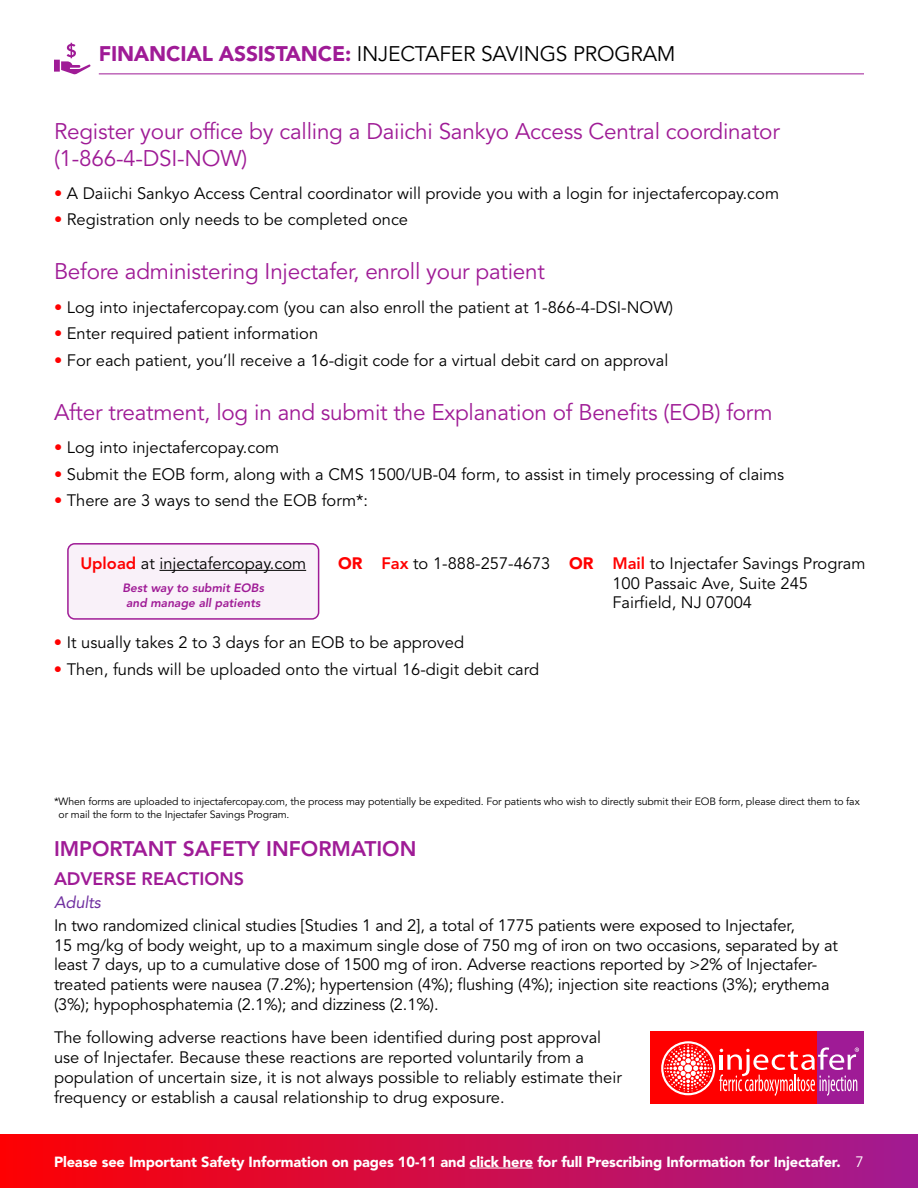
<style>
.page{position:relative;width:918px;height:1188px;background:#fff}
.page>*{position:absolute;margin:0;border:0;box-sizing:border-box;transform-origin:0 0}
.t1{font:22.5px/27px "Avenir LT Std";letter-spacing:-.01em;color:#9f1b96}
.t2{font:21px "Avenir LT Std";letter-spacing:-.01em;color:#000}
.t3{font:800 21px "Avenir LT Std";color:#9f1b96}
.t4{font:800 18px "Avenir LT Std";color:#9f1b96}
.t5{font:16.5px/19.8px "Avenir LT Std";color:#000}
.t6{font:italic 16.5px "Avenir LT Std";letter-spacing:-.01em;color:#7030a0}
.t7{font:900 16.5px "Avenir LT Std";color:#f00}
.t8{font:900 14.7px "Avenir LT Std";letter-spacing:-.01em;color:#fff}
.t9{font:italic 800 12px/14.4px "Avenir LT Std";color:#9f1b96}
.t10{font:10.5px/12.6px "Avenir LT Std";letter-spacing:-.01em;color:#000}
.s1{font-weight:900;color:#9f1b96}
.s2{color:#f00}
.s3{font-weight:900;color:#f00}
.s4{font-weight:800;color:#f00}
.s5{font-weight:400;font-size:15px}
</style>
<div class="page">
<div style="left:68px;top:544px;width:251px;height:75px;background:#f9f1f9;border-radius:7px"></div>
<div style="left:67px;top:543px;width:252px;height:77px;border:2px solid #9f1b96;border-radius:7px"></div>
<svg style="left:54px;top:43px;width:37px;height:31px"></svg>
<div style="left:0;top:1134px;width:918px;height:54px;background:linear-gradient(to right,#fe0002,#a11a93)"></div>
<div style="left:651px;top:1032px;width:168px;height:72px;background:#f00"></div>
<div style="left:818px;top:1032px;width:46px;height:72px;background:#9f1b96"></div>
<svg style="left:661px;top:1041px;width:198px;height:55px"></svg>
<hr style="left:470px;top:1168px;width:63px;height:1px;background:#fff">
<hr style="left:99px;top:74px;width:765px;height:1px;background:#9f1b96">
<hr style="left:159px;top:570px;width:147px;height:1px;background:#000">
<p class="t2" style="left:99px;top:41px;width:578px"><span class="s1">FINANCIAL ASSISTANCE:</span> INJECTAFER SAVINGS PROGRAM</p>
<h1 class="t1" style="left:54px;top:118px;width:727px">Register your office by calling a Daiichi Sankyo Access Central coordinator (1-866-4-DSI-NOW)</h1>
<p class="t5" style="left:54px;top:184px;width:727px"><span class="s2">•</span> A Daiichi Sankyo Access Central coordinator will provide you with a login for injectafercopay.com</p>
<p class="t5" style="left:54px;top:210px;width:356px"><span class="s2">•</span> Registration only needs to be completed once</p>
<h1 class="t1" style="left:54px;top:259px;width:493px">Before administering Injectafer, enroll your patient</h1>
<p class="t5" style="left:54px;top:298px;width:621px"><span class="s2">•</span> Log into injectafercopay.com (you can also enroll the patient at 1-866-4-DSI-NOW)</p>
<p class="t5" style="left:54px;top:324px;width:266px"><span class="s2">•</span> Enter required patient information</p>
<p class="t5" style="left:54px;top:351px;width:616px"><span class="s2">•</span> For each patient, you’ll receive a 16-digit code for a virtual debit card on approval</p>
<h1 class="t1" style="left:54px;top:399px;width:720px">After treatment, log in and submit the Explanation of Benefits (EOB) form</h1>
<p class="t5" style="left:54px;top:438px;width:227px"><span class="s2">•</span> Log into injectafercopay.com</p>
<p class="t5" style="left:54px;top:464px;width:732px"><span class="s2">•</span> Submit the EOB form, along with a CMS 1500/UB-04 form, to assist in timely processing of claims</p>
<p class="t5" style="left:54px;top:491px;width:316px"><span class="s2">•</span> There are 3 ways to send the EOB form*:</p>
<p class="t5" style="left:338px;top:554px;width:214px"><span class="s3">OR</span> <span class="s4">Fax</span> to 1-888-257-4673</p>
<p class="t5" style="left:612px;top:554px;width:255px"><span class="s4">Mail</span> to Injectafer Savings Program<br>100 Passaic Ave, Suite 245<br>Fairfield, NJ 07004</p>
<p class="t5" style="left:54px;top:633px;width:412px"><span class="s2">•</span> It usually takes 2 to 3 days for an EOB to be approved</p>
<p class="t5" style="left:54px;top:660px;width:487px"><span class="s2">•</span> Then, funds will be uploaded onto the virtual 16-digit debit card</p>
<p class="t5" style="left:80px;top:554px;width:227px"><span class="s4">Upload</span> at injectafercopay.com</p>
<p class="t9" style="left:123px;top:581px;width:143px">Best way to submit EOBs and manage all patients</p>
<p class="t7" style="left:569px;top:553px;width:26px">OR</p>
<p class="t10" style="left:59px;top:795px;width:803px;text-indent:-5px">*When forms are uploaded to injectafercopay.com, the process may potentially be expedited. For patients who wish to directly submit their EOB form, please direct them to fax or mail the form to the Injectafer Savings Program.</p>
<p class="t3" style="left:54px;top:837px;width:364px">IMPORTANT SAFETY INFORMATION</p>
<p class="t4" style="left:54px;top:868px;width:192px">ADVERSE REACTIONS</p>
<p class="t6" style="left:54px;top:892px;width:48px">Adults</p>
<p class="t5" style="left:54px;top:916px;width:785px">In two randomized clinical studies [Studies 1 and 2], a total of 1775 patients were exposed to Injectafer,<br>15 mg/kg of body weight, up to a maximum single dose of 750 mg of iron on two occasions, separated by at least 7 days, up to a cumulative dose of 1500 mg of iron. Adverse reactions reported by &gt;2% of Injectafer&shy;treated patients were nausea (7.2%); hypertension (4%); flushing (4%); injection site reactions (3%); erythema (3%); hypophosphatemia (2.1%); and dizziness (2.1%).</p>
<p class="t5" style="left:54px;top:1028px;width:569px">The following adverse reactions have been identified during post approval use of Injectafer. Because these reactions are reported voluntarily from a population of uncertain size, it is not always possible to reliably estimate their frequency or establish a causal relationship to drug exposure.</p>
<p class="t8" style="left:54px;top:1153px;width:811px">Please see Important Safety Information on pages 10-11 and click here for full Prescribing Information for Injectafer. <span class="s5">7</span></p>
</div>
